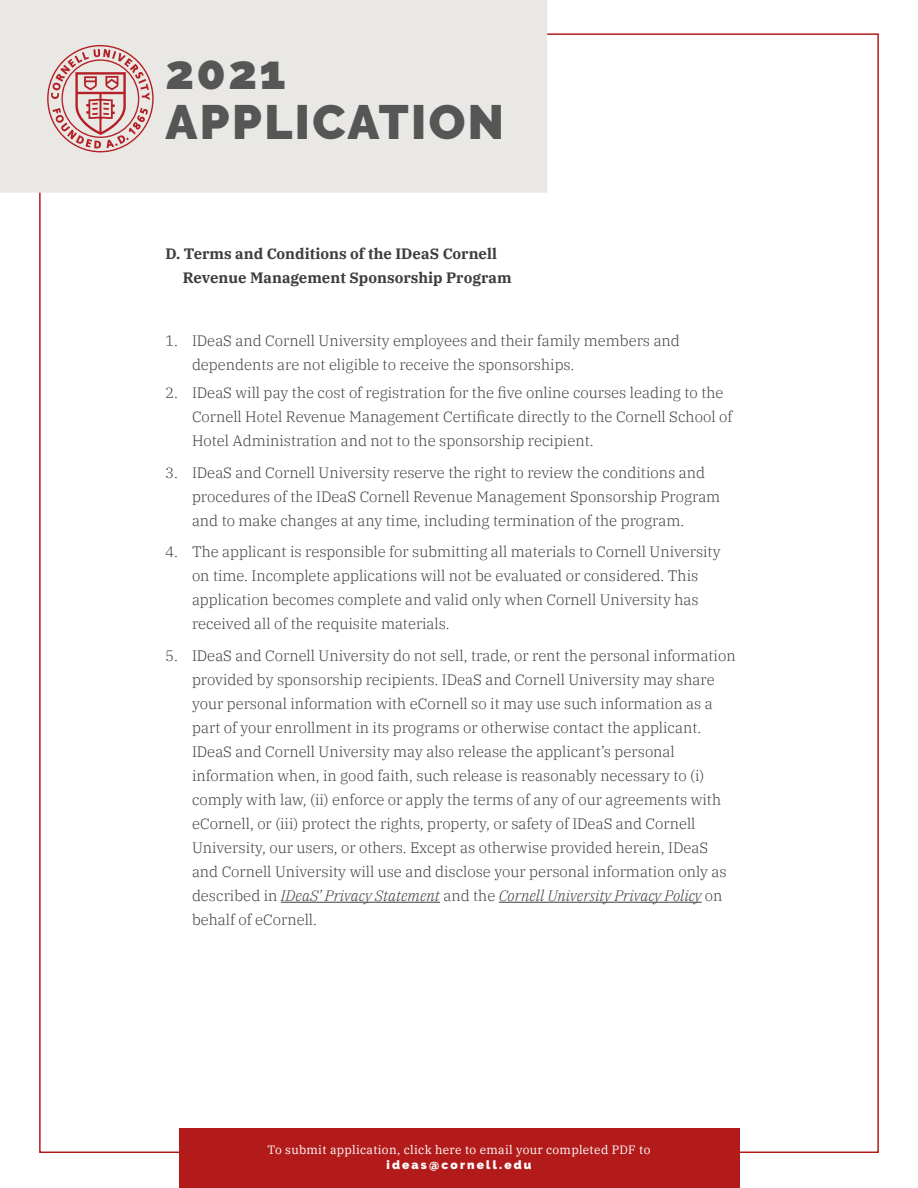
<style>
.page{position:relative;width:918px;height:1188px;background:#fff}
.page>*{position:absolute;margin:0;border:0;box-sizing:border-box;transform-origin:0 0}
.t1{font:900 48px/51px "Raleway";letter-spacing:.05em;color:#565657}
.t2{font:300 15px/24px "IBM Plex Serif";color:#3e3e3b}
.t3{font:700 15px/24px "IBM Plex Serif";color:#3e3e3b}
.t4{font:12px "IBM Plex Serif";letter-spacing:.025em;color:#fff}
.t5{font:900 12px "Raleway";letter-spacing:.18em;color:#fff}
.s1{font-style:italic}
</style>
<div class="page">
<hr style="left:281px;top:902px;width:159px;height:1px;background:#3e3e3b">
<hr style="left:499px;top:902px;width:203px;height:1px;background:#3e3e3b">
<div style="left:179px;top:1128px;width:560px;height:60px;background:#b31b1b"></div>
<div style="left:0;top:0;width:547px;height:193px;background:#eae8e5"></div>
<svg style="left:47px;top:45px;width:107px;height:107px"></svg>
<h1 class="t1" style="left:165px;top:46px;width:340px">2021<br>APPLICATION</h1>
<p class="t3" style="left:183px;top:240px;width:330px;text-indent:-17px">D. Terms and Conditions of the IDeaS Cornell<br>Revenue Management Sponsorship Program</p>
<p class="t2" style="left:192px;top:327px;width:489px;text-indent:-27px">1. IDeaS and Cornell University employees and their family members and dependents are not eligible to receive the sponsorships.</p>
<p class="t2" style="left:192px;top:380px;width:542px;text-indent:-27px">2. IDeaS will pay the cost of registration for the five online courses leading to the<br>Cornell Hotel Revenue Management Certificate directly to the Cornell School of<br>Hotel Administration and not to the sponsorship recipient.</p>
<p class="t2" style="left:192px;top:459px;width:530px;text-indent:-27px">3. IDeaS and Cornell University reserve the right to review the conditions and procedures of the IDeaS Cornell Revenue Management Sponsorship Program and to make changes at any time, including termination of the program.</p>
<p class="t2" style="left:192px;top:539px;width:530px;text-indent:-27px">4. The applicant is responsible for submitting all materials to Cornell University on time. Incomplete applications will not be evaluated or considered. This application becomes complete and valid only when Cornell University has received all of the requisite materials.</p>
<p class="t2" style="left:192px;top:642px;width:545px;text-indent:-27px">5. IDeaS and Cornell University do not sell, trade, or rent the personal information provided by sponsorship recipients. IDeaS and Cornell University may share your personal information with eCornell so it may use such information as a part of your enrollment in its programs or otherwise contact the applicant.<br>IDeaS and Cornell University may also release the applicant’s personal information when, in good faith, such release is reasonably necessary to (i) comply with law, (ii) enforce or apply the terms of any of our agreements with eCornell, or (iii) protect the rights, property, or safety of IDeaS and Cornell University, our users, or others. Except as otherwise provided herein, IDeaS and Cornell University will use and disclose your personal information only as described in <span class="s1">IDeaS’ Privacy Statement</span> and the <span class="s1">Cornell University Privacy Policy</span> on behalf of eCornell.</p>
<p class="t4" style="left:268px;top:1141px;width:385px">To submit application, click here to email your completed PDF to</p>
<p class="t5" style="left:386px;top:1158px;width:147px">ideas@cornell.edu</p>
</div>
